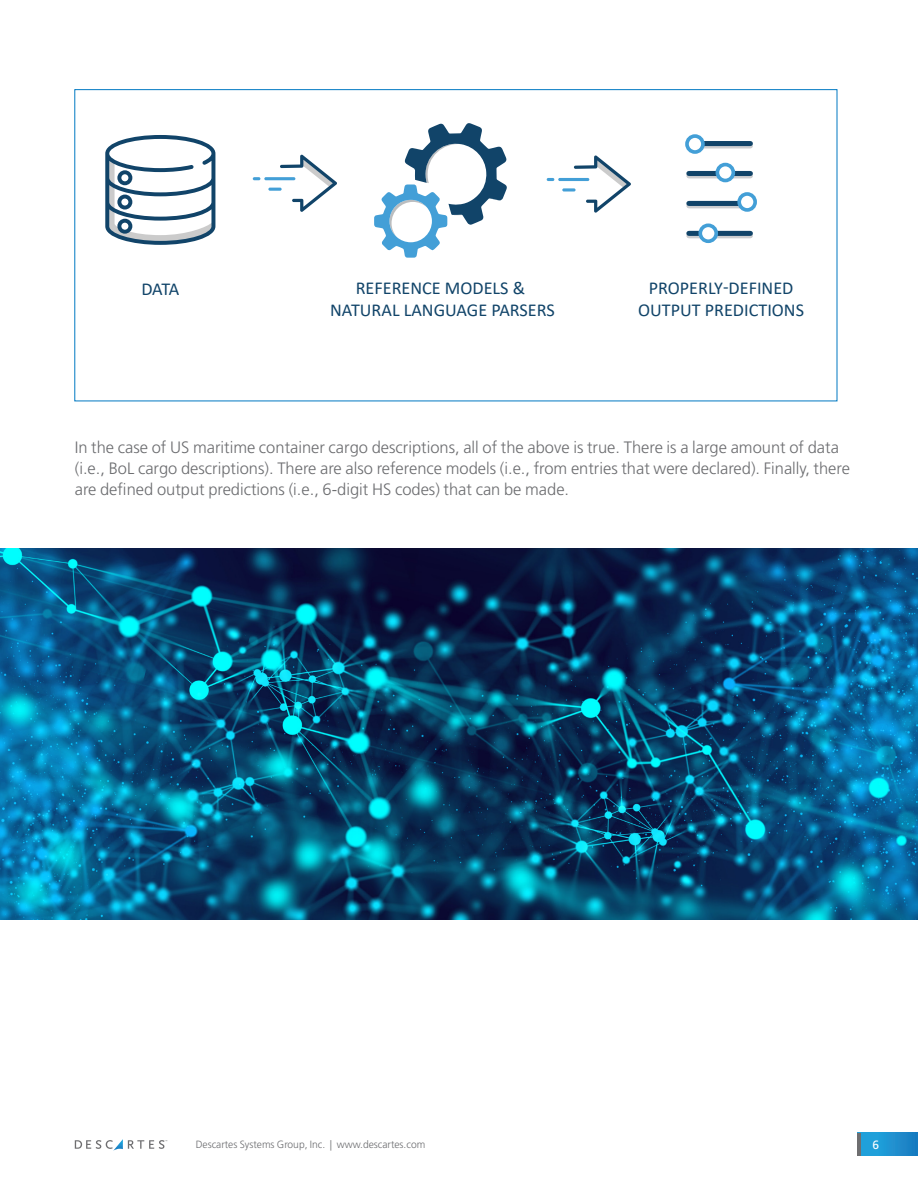
<style>
.page{position:relative;width:918px;height:1188px;background:#fff}
.page>*{position:absolute;margin:0;border:0;box-sizing:border-box;transform-origin:0 0}
.t1{font:18.15px/21.9px "Calibri";color:#114469;text-align:center}
.Body_Copy{font:300 16.5px/21px "Frutiger LT Std";color:#6c6d70}
.t2{font:12px "Frutiger LT Std";color:#fff}
.t3{font:300 10.5px "Frutiger LT Std";color:#6c6d70}
</style>
<div class="page">
<div style="left:858px;top:1133px;width:60px;height:23px;background:linear-gradient(to right,#22abe2,#197dc2)"></div>
<hr style="left:858px;top:1133px;width:3px;height:23px;background:#6e6e70">
<svg style="left:75px;top:1139px;width:92px;height:12px"></svg>
<svg style="left:105px;top:135px;width:110px;height:110px"></svg>
<svg style="left:280px;top:155px;width:57px;height:57px"></svg>
<hr style="left:264px;top:177px;width:31px;height:3px;background:#439fd7;border-radius:2px">
<svg style="left:253px;top:177px;width:7px;height:3px"></svg>
<hr style="left:268px;top:188px;width:14px;height:3px;background:#439fd7;border-radius:2px">
<svg style="left:574px;top:155px;width:57px;height:58px"></svg>
<hr style="left:558px;top:178px;width:31px;height:3px;background:#439fd7;border-radius:2px">
<svg style="left:562px;top:188px;width:14px;height:4px"></svg>
<svg style="left:547px;top:178px;width:7px;height:4px"></svg>
<svg style="left:374px;top:123px;width:133px;height:135px"></svg>
<div style="left:689px;top:143px;width:61px;height:6px;background:#c2c9cf"></div>
<div style="left:689px;top:141px;width:61px;height:5px;background:#114469"></div>
<div style="left:689px;top:173px;width:61px;height:5px;background:#c7c9cc"></div>
<div style="left:689px;top:171px;width:61px;height:5px;background:#114469"></div>
<div style="left:689px;top:203px;width:61px;height:5px;background:#cccdcf"></div>
<div style="left:689px;top:201px;width:61px;height:5px;background:#114469"></div>
<div style="left:689px;top:233px;width:61px;height:5px;background:#cccdcf"></div>
<div style="left:689px;top:231px;width:61px;height:5px;background:#114469"></div>
<div style="left:687px;top:136px;width:16px;height:16px;background:#fff;border-radius:50%"></div>
<div style="left:685px;top:134px;width:20px;height:20px;border:4px solid #439fd7;border-radius:50%"></div>
<div style="left:717px;top:165px;width:16px;height:16px;background:#fff;border-radius:50%"></div>
<div style="left:716px;top:163px;width:19px;height:19px;border:4px solid #439fd7;border-radius:50%"></div>
<div style="left:739px;top:194px;width:16px;height:16px;background:#fff;border-radius:50%"></div>
<div style="left:737px;top:192px;width:20px;height:20px;border:4px solid #439fd7;border-radius:50%"></div>
<div style="left:700px;top:225px;width:16px;height:16px;background:#fff;border-radius:50%"></div>
<div style="left:698px;top:224px;width:20px;height:19px;border:4px solid #439fd7;border-radius:50%"></div>
<img style="left:0;top:548px;width:918px;height:371px">
<p class="t1" style="left:141px;top:278px;width:40px">DATA</p>
<p class="t1" style="left:330px;top:277px;width:226px">REFERENCE MODELS &amp;<br>NATURAL LANGUAGE PARSERS</p>
<p class="t1" style="left:638px;top:277px;width:167px">PROPERLY-DEFINED<br>OUTPUT PREDICTIONS</p>
<p class="Body_Copy" style="left:75px;top:437px;width:777px">In the case of US maritime container cargo descriptions, all of the above is true. There is a large amount of data (i.e., BoL cargo descriptions). There are also reference models (i.e., from entries that were declared). Finally, there are defined output predictions (i.e., 6-digit HS codes) that can be made.</p>
<p class="t3" style="left:196px;top:1138px;width:231px">Descartes Systems Group, Inc. | www.descartes.com</p>
<p class="t2" style="left:873px;top:1138px;width:8px">6</p>
</div>
